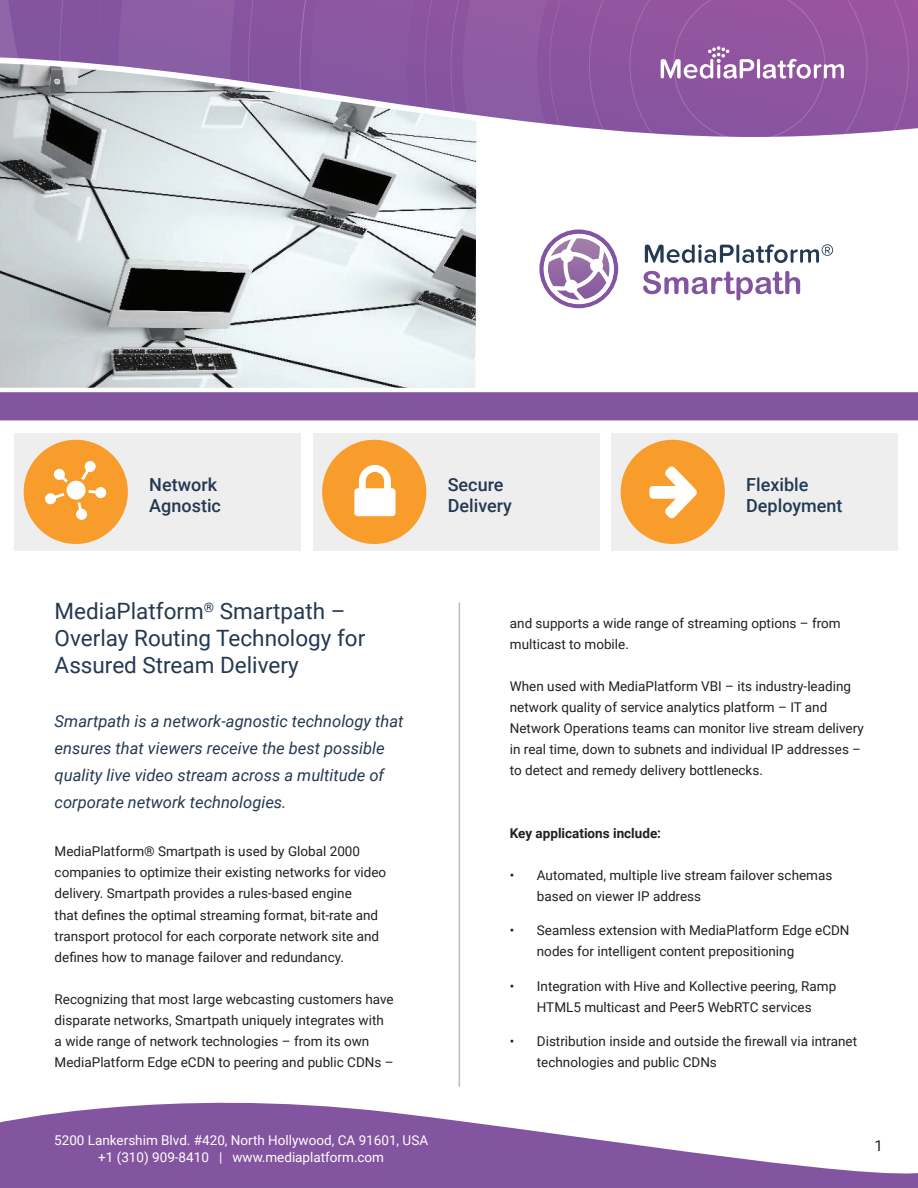
<style>
.page{position:relative;width:918px;height:1188px;background:#fff}
.page>*{position:absolute;margin:0;border:0;box-sizing:border-box;transform-origin:0 0}
.t1{font:22.5px/27px "Roboto";color:#243951}
.t2{font:500 18px/21.6px "Roboto";color:#243951}
.t3{font:500 18px/21.6px "Roboto";color:#223a52}
.t4{font:italic 16.5px/27px "Roboto";color:#243951}
.t5{font:15px "Roboto";color:#231f20}
.t6{font:13.5px/21px "Roboto";color:#231f20}
.t7{font:13.5px/16.2px "Roboto";color:#fff;text-align:center}
.t8{font:700 13.5px "Roboto";color:#231f20}
</style>
<div class="page">
<svg style="left:0;top:1086px;width:918px;height:102px;fill:#83549f"></svg>
<hr style="left:459px;top:603px;width:1px;height:484px;background:#bcbdc0">
<img style="left:0;top:143px;width:475px;height:245px">
<div style="left:0;top:392px;width:918px;height:29px;background:#83549f"></div>
<svg style="left:0;top:0;width:19px;height:143px;background:#a090ae"></svg>
<svg style="left:19px;top:0;width:899px;height:143px;background:#a07eb0"></svg>
<svg style="left:630px;top:0;width:237px;height:143px;background:#9a65a8"></svg>
<div style="left:539px;top:230px;width:79px;height:78px;border:7px solid #83549f;border-radius:50%"></div>
<div style="left:544px;top:234px;width:70px;height:70px;border:4px solid #fff;border-radius:50%"></div>
<svg style="left:546px;top:236px;width:64px;height:67px"></svg>
<svg style="left:645px;top:244px;width:89px;height:19px"></svg>
<hr style="left:736px;top:244px;width:3px;height:19px;background:#233a52">
<svg style="left:742px;top:244px;width:91px;height:19px"></svg>
<svg style="left:643px;top:271px;width:157px;height:29px"></svg>
<div style="left:611px;top:433px;width:287px;height:117px;background:#eeeeef"></div>
<div style="left:313px;top:433px;width:286px;height:117px;background:#eeeeef"></div>
<div style="left:322px;top:440px;width:104px;height:104px;background:#f89d2c;border-radius:50%"></div>
<div style="left:14px;top:433px;width:287px;height:117px;background:#eeeeef"></div>
<div style="left:24px;top:440px;width:104px;height:104px;background:#f89d2c;border-radius:50%"></div>
<div style="left:621px;top:440px;width:104px;height:104px;background:#f89d2c;border-radius:50%"></div>
<svg style="left:54px;top:469px;width:14px;height:14px"></svg>
<svg style="left:81px;top:461px;width:15px;height:19px"></svg>
<svg style="left:76px;top:487px;width:30px;height:33px"></svg>
<svg style="left:45px;top:493px;width:20px;height:11px"></svg>
<div style="left:67px;top:481px;width:19px;height:19px;background:#fff;border-radius:50%"></div>
<svg style="left:354px;top:465px;width:42px;height:51px"></svg>
<svg style="left:649px;top:466px;width:48px;height:52px"></svg>
<h2 class="t2" style="left:149px;top:473px;width:73px">Network<br>Agnostic</h2>
<h1 class="t1" style="left:55px;top:597px;width:312px">MediaPlatform<sup>®</sup> Smartpath –<br>Overlay Routing Technology for<br>Assured Stream Delivery</h1>
<p class="t4" style="left:55px;top:708px;width:350px">Smartpath is a network-agnostic technology that ensures that viewers receive the best possible quality live video stream across a multitude of corporate network technologies.</p>
<p class="t6" style="left:55px;top:841px;width:333px">MediaPlatform® Smartpath is used by Global 2000 companies to optimize their existing networks for video delivery. Smartpath provides a rules-based engine<br>that defines the optimal streaming format, bit-rate and transport protocol for each corporate network site and defines how to manage failover and redundancy.</p>
<p class="t6" style="left:55px;top:988px;width:341px">Recognizing that most large webcasting customers have disparate networks, Smartpath uniquely integrates with a wide range of network technologies – from its own MediaPlatform Edge eCDN to peering and public CDNs –</p>
<h2 class="t2" style="left:448px;top:473px;width:66px">Secure<br>Delivery</h2>
<h2 class="t3" style="left:746px;top:473px;width:98px">Flexible<br>Deployment</h2>
<p class="t6" style="left:510px;top:612px;width:332px">and supports a wide range of streaming options – from multicast to mobile.</p>
<p class="t6" style="left:510px;top:675px;width:355px">When used with MediaPlatform VBI – its industry-leading network quality of service analytics platform – IT and Network Operations teams can monitor live stream delivery in real time, down to subnets and individual IP addresses – to detect and remedy delivery bottlenecks.</p>
<p class="t8" style="left:510px;top:824px;width:153px">Key applications include:</p>
<p class="t6" style="left:537px;top:864px;width:297px;text-indent:-27px">• Automated, multiple live stream failover schemas based on viewer IP address</p>
<p class="t6" style="left:537px;top:920px;width:314px;text-indent:-27px">• Seamless extension with MediaPlatform Edge eCDN nodes for intelligent content prepositioning</p>
<p class="t6" style="left:510px;top:975px;width:328px;text-align:center">• Integration with Hive and Kollective peering, Ramp<br>HTML5 multicast and Peer5 WebRTC services</p>
<p class="t6" style="left:537px;top:1031px;width:322px;text-indent:-27px">• Distribution inside and outside the firewall via intranet technologies and public CDNs</p>
<p class="t7" style="left:54px;top:1132px;width:375px">5200 Lankershim Blvd. #420, North Hollywood, CA 91601, USA +1 (310) 909-8410 | www.mediaplatform.com</p>
<p class="t5" style="left:875px;top:1135px;width:10px">1</p>
</div>
